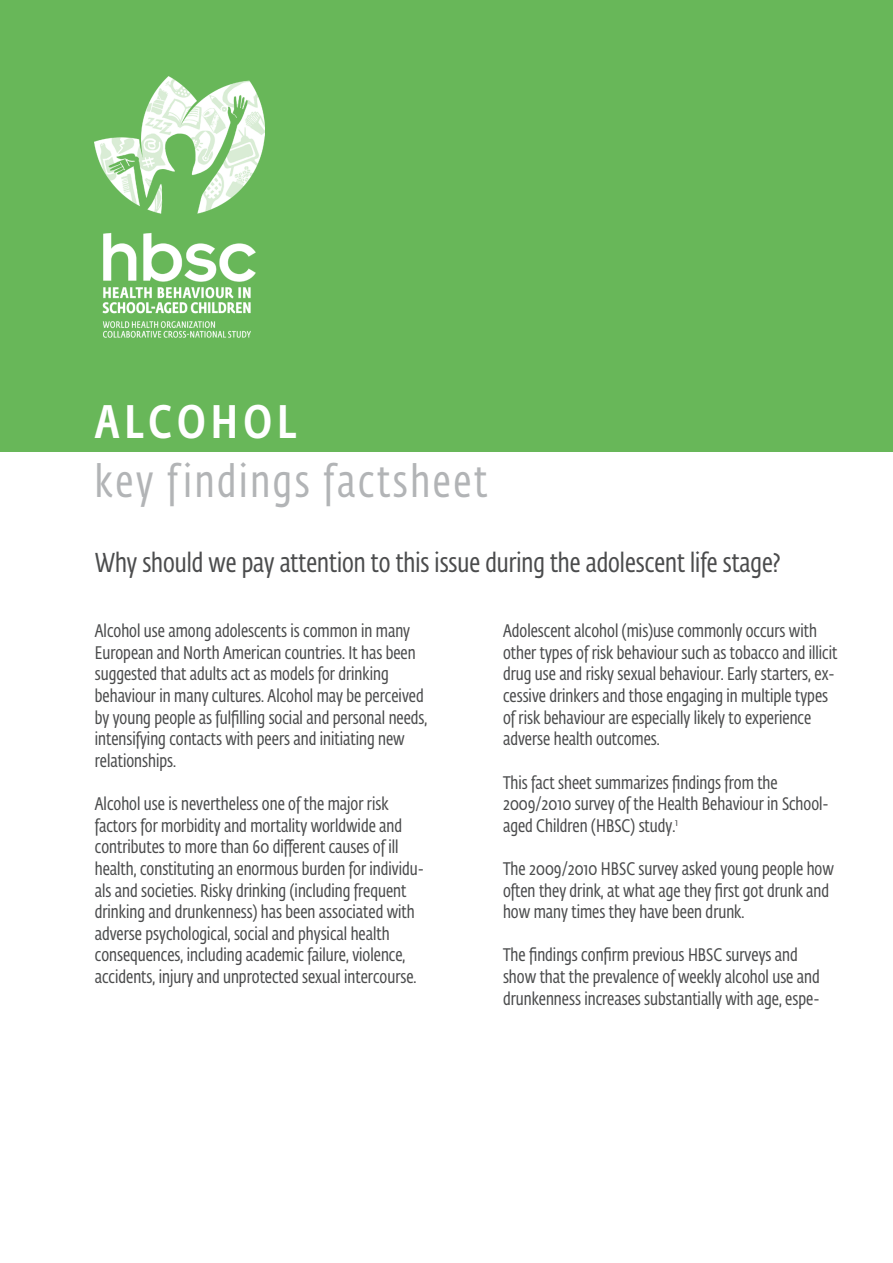
<style>
.page{position:relative;width:893px;height:1263px;background:#fff}
.page>*{position:absolute;margin:0;border:0;box-sizing:border-box;transform-origin:0 0}
.Factsheet_title{font:500 46.5px "Fedra Sans Cond Pro";letter-spacing:.11em;color:#fff}
.Key_findings_factshe{font:45px "Fedra Sans Cond Pro";letter-spacing:.06em;color:#b2b4b6}
.t1{font:27px "Fedra Sans Cond Pro";color:#4b4c4d}
.body_text{font:18px/21.6px "Fedra Sans Cond Pro";color:#4b4c4d}
</style>
<div class="page">
<div style="left:0;top:0;width:893px;height:452px;background:#68b759"></div>
<img style="left:95px;top:77px;width:170px;height:260px">
<p class="Factsheet_title" style="left:95px;top:389px;width:202px">ALCOHOL</p>
<p class="Key_findings_factshe" style="left:95px;top:451px;width:394px">key findings factsheet</p>
<p class="t1" style="left:95px;top:545px;width:687px">Why should we pay attention to this issue during the adolescent life stage?</p>
<p class="body_text" style="left:95px;top:620px;width:334px">Alcohol use among adolescents is common in many European and North American countries. It has been suggested that adults act as models for drinking behaviour in many cultures. Alcohol may be perceived by young people as fulfilling social and personal needs, intensifying contacts with peers and initiating new relationships.</p>
<p class="body_text" style="left:95px;top:793px;width:331px">Alcohol use is nevertheless one of the major risk factors for morbidity and mortality worldwide and contributes to more than 60 different causes of ill health, constituting an enormous burden for individu&shy;als and societies. Risky drinking (including frequent drinking and drunkenness) has been associated with adverse psychological, social and physical health consequences, including academic failure, violence, accidents, injury and unprotected sexual intercourse.</p>
<p class="body_text" style="left:503px;top:620px;width:336px">Adolescent alcohol (mis)use commonly occurs with other types of risk behaviour such as tobacco and illicit drug use and risky sexual behaviour. Early starters, ex&shy;cessive drinkers and those engaging in multiple types of risk behaviour are especially likely to experience adverse health outcomes.</p>
<p class="body_text" style="left:503px;top:771px;width:327px">This fact sheet summarizes findings from the<br>2009/2010 survey of the Health Behaviour in School&shy;aged Children (HBSC) study.<sup>1</sup></p>
<p class="body_text" style="left:503px;top:857px;width:332px">The 2009/2010 HBSC survey asked young people how often they drink, at what age they first got drunk and how many times they have been drunk.</p>
<p class="body_text" style="left:503px;top:944px;width:318px">The findings confirm previous HBSC surveys and show that the prevalence of weekly alcohol use and drunkenness increases substantially with age, espe-</p>
</div>
